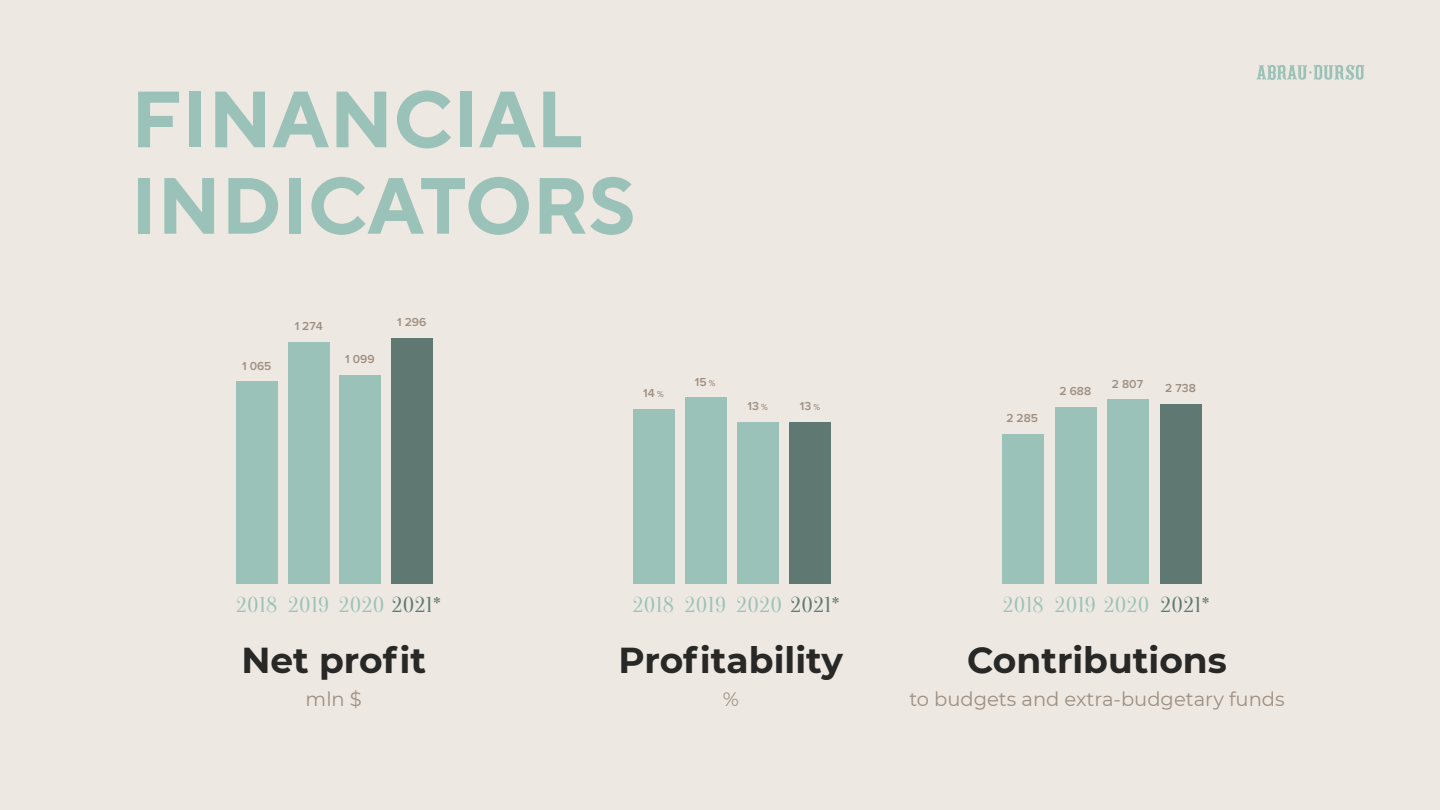
<style>
.page{position:relative;width:1440px;height:810px;background:#ede8e2}
.page>*{position:absolute;margin:0;border:0;box-sizing:border-box;transform-origin:0 0}
.t1{font:700 79.5px/86.4px "TT Norms Pro";color:#9ac2b9}
.t2{font:700 36px "Montserrat";color:#282827}
.t3{font:21px "Oranienbaum";letter-spacing:.05em;color:#9ac2b9}
.t4{font:21px "Oranienbaum";color:#5f7972}
.t5{font:19.5px "Montserrat";color:#9e8f80}
.t6{font:600 12px "Proxima Nova";color:#9e8f80}
.s1{font-size:9px}
.s2{color:#5f7972}
</style>
<div class="page">
<div style="left:236px;top:381px;width:41px;height:203px;background:#9ac2b9"></div>
<div style="left:288px;top:342px;width:41px;height:242px;background:#9ac2b9"></div>
<div style="left:340px;top:375px;width:41px;height:209px;background:#9ac2b9"></div>
<div style="left:391px;top:338px;width:42px;height:246px;background:#5f7972"></div>
<div style="left:1002px;top:434px;width:42px;height:150px;background:#9ac2b9"></div>
<div style="left:1055px;top:407px;width:41px;height:177px;background:#9ac2b9"></div>
<div style="left:1107px;top:399px;width:42px;height:185px;background:#9ac2b9"></div>
<div style="left:1160px;top:404px;width:41px;height:180px;background:#5f7972"></div>
<div style="left:633px;top:409px;width:41px;height:175px;background:#9ac2b9"></div>
<div style="left:685px;top:397px;width:41px;height:187px;background:#9ac2b9"></div>
<div style="left:737px;top:422px;width:42px;height:162px;background:#9ac2b9"></div>
<div style="left:790px;top:422px;width:41px;height:162px;background:#5f7972"></div>
<svg style="left:1256px;top:65px;width:108px;height:15px"></svg>
<h1 class="t1" style="left:131px;top:73px;width:506px">FINANCIAL<br>INDICATORS</h1>
<p class="t6" style="left:242px;top:359px;width:31px">1 065</p>
<p class="t6" style="left:295px;top:319px;width:30px">1 274</p>
<p class="t6" style="left:345px;top:352px;width:31px">1 099</p>
<p class="t6" style="left:397px;top:315px;width:31px">1 296</p>
<p class="t6" style="left:643px;top:387px;width:22px">14 <span class="s1">%</span></p>
<p class="t6" style="left:695px;top:375px;width:22px">15 <span class="s1">%</span></p>
<p class="t6" style="left:747px;top:399px;width:22px">13 <span class="s1">%</span></p>
<p class="t6" style="left:800px;top:399px;width:22px">13 <span class="s1">%</span></p>
<p class="t6" style="left:1006px;top:411px;width:33px">2 285</p>
<p class="t6" style="left:1059px;top:385px;width:33px">2 688</p>
<p class="t6" style="left:1112px;top:377px;width:33px">2 807</p>
<p class="t6" style="left:1165px;top:381px;width:32px">2 738</p>
<p class="t3" style="left:236px;top:593px;width:206px">2018 2019 2020 <span class="s2">2021*</span></p>
<h2 class="t2" style="left:241px;top:634px;width:186px">Net profit</h2>
<p class="t5" style="left:306px;top:685px;width:58px">mln $</p>
<p class="t3" style="left:633px;top:593px;width:208px">2018 2019 2020 <span class="s2">2021*</span></p>
<h2 class="t2" style="left:618px;top:634px;width:226px">Profitability</h2>
<p class="t5" style="left:723px;top:685px;width:18px">%</p>
<p class="t3" style="left:1003px;top:593px;width:148px">2018 2019 2020</p>
<p class="t4" style="left:1161px;top:593px;width:50px">2021*</p>
<h2 class="t2" style="left:967px;top:634px;width:261px">Contributions</h2>
<p class="t5" style="left:909px;top:686px;width:377px">to budgets and extra-budgetary funds</p>
</div>
